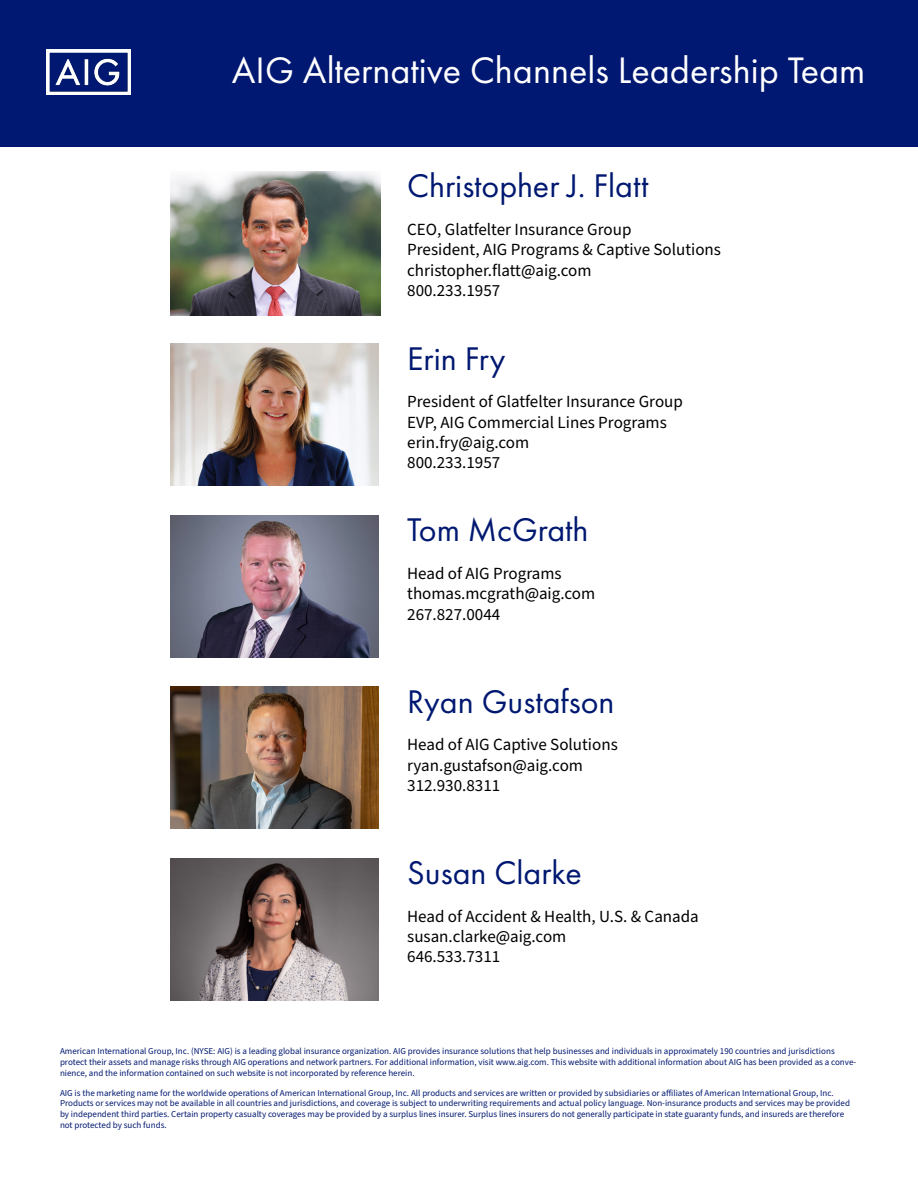
<style>
.page{position:relative;width:918px;height:1188px;background:#fff}
.page>*{position:absolute;margin:0;border:0;box-sizing:border-box;transform-origin:0 0}
.t1{font:38.25px "Futura PT";color:#fff}
.team_name{font:34.05px "Futura PT";color:#001871}
.text{font:16.95px "Source Sans Pro";color:#000}
.team_name-2{font:9px/10.8px "Source Sans Pro";color:#001871}
</style>
<div class="page">
<div style="left:0;top:0;width:918px;height:146px;background:#001871"></div>
<img style="left:171px;top:172px;width:209px;height:143px">
<img style="left:171px;top:344px;width:207px;height:142px">
<img style="left:171px;top:515px;width:207px;height:142px">
<img style="left:171px;top:687px;width:207px;height:142px">
<img style="left:171px;top:858px;width:207px;height:142px">
<img style="left:47px;top:49px;width:84px;height:46px">
<p class="t1" style="left:232px;top:48px;width:635px">AIG Alternative Channels Leadership Team</p>
<p class="team_name" style="left:407px;top:166px;width:243px">Christopher J. Flatt</p>
<p class="text" style="left:407px;top:218px;width:226px">CEO, Glatfelter Insurance Group</p>
<p class="text" style="left:407px;top:238px;width:315px">President, AIG Programs &amp; Captive Solutions</p>
<p class="text" style="left:407px;top:259px;width:186px">christopher.flatt@aig.com</p>
<p class="text" style="left:407px;top:279px;width:95px">800.233.1957</p>
<p class="team_name" style="left:407px;top:338px;width:100px">Erin Fry</p>
<p class="text" style="left:407px;top:390px;width:277px">President of Glatfelter Insurance Group</p>
<p class="text" style="left:407px;top:411px;width:261px">EVP, AIG Commercial Lines Programs</p>
<p class="text" style="left:407px;top:431px;width:123px">erin.fry@aig.com</p>
<p class="text" style="left:407px;top:452px;width:95px">800.233.1957</p>
<p class="team_name" style="left:407px;top:510px;width:183px">Tom McGrath</p>
<p class="text" style="left:407px;top:562px;width:156px">Head of AIG Programs</p>
<p class="text" style="left:407px;top:582px;width:189px">thomas.mcgrath@aig.com</p>
<p class="text" style="left:407px;top:603px;width:95px">267.827.0044</p>
<p class="team_name" style="left:407px;top:681px;width:209px">Ryan Gustafson</p>
<p class="text" style="left:407px;top:733px;width:212px">Head of AIG Captive Solutions</p>
<p class="text" style="left:407px;top:754px;width:177px">ryan.gustafson@aig.com</p>
<p class="text" style="left:407px;top:774px;width:95px">312.930.8311</p>
<p class="team_name" style="left:407px;top:853px;width:176px">Susan Clarke</p>
<p class="text" style="left:407px;top:905px;width:293px">Head of Accident &amp; Health, U.S. &amp; Canada</p>
<p class="text" style="left:407px;top:925px;width:161px">susan.clarke@aig.com</p>
<p class="text" style="left:407px;top:945px;width:95px">646.533.7311</p>
<p class="team_name-2" style="left:60px;top:1046px;width:798px">American International Group, Inc. (NYSE: AIG) is a leading global insurance organization. AIG provides insurance solutions that help businesses and individuals in approximately 190 countries and jurisdictions protect their assets and manage risks through AIG operations and network partners. For additional information, visit www.aig.com. This website with additional information about AIG has been provided as a conve&shy;nience, and the information contained on such website is not incorporated by reference herein.</p>
<p class="team_name-2" style="left:60px;top:1088px;width:792px">AIG is the marketing name for the worldwide operations of American International Group, Inc. All products and services are written or provided by subsidiaries or affiliates of American International Group, Inc.<br>Products or services may not be available in all countries and jurisdictions, and coverage is subject to underwriting requirements and actual policy language. Non-insurance products and services may be provided by independent third parties. Certain property casualty coverages may be provided by a surplus lines insurer. Surplus lines insurers do not generally participate in state guaranty funds, and insureds are therefore not protected by such funds.</p>
</div>
